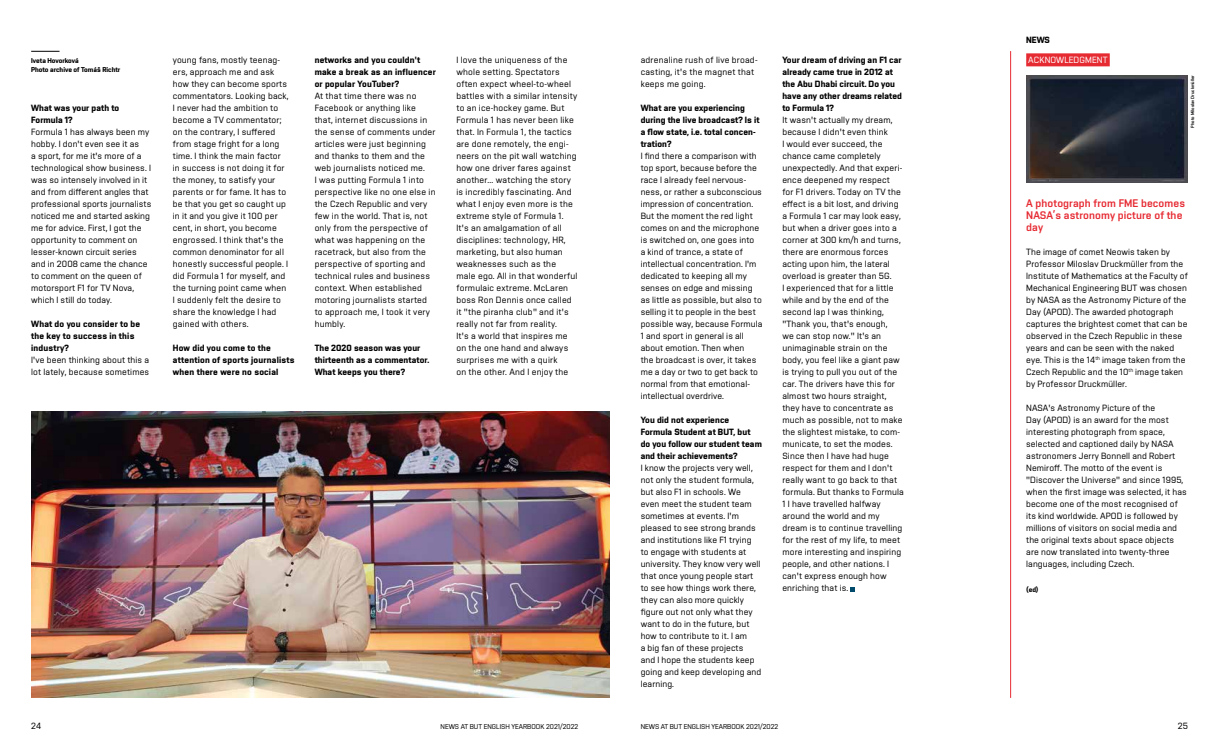
<style>
.page{position:relative;width:1219px;height:749px;background:#fff}
.page>*{position:absolute;margin:0;border:0;box-sizing:border-box;transform-origin:0 0}
.t1{font:11px/12px "Vafle VUT";letter-spacing:.01em;color:#e62a32}
.t2{font:9px/12px "Vafle Light VUT";letter-spacing:.015em;color:#000}
.t3{font:700 9px/12px "Vafle VUT";letter-spacing:.01em;color:#000}
.t4{font:9px "Vafle Light VUT";letter-spacing:.01em;color:#fff}
.t5{font:7px "Vafle Light VUT";color:#000}
.t6{font:700 7px/9px "Vafle VUT";color:#000}
.t7{font:4.5px "Vafle VUT";color:#000}
</style>
<div class="page">
<svg style="left:851px;top:587px;width:4px;height:4px"></svg>
<img style="left:31px;top:411px;width:578px;height:286px">
<hr style="left:1010px;top:51px;width:1px;height:646px;background:#e62a32">
<div style="left:1026px;top:53px;width:84px;height:13px;background:#e62a32"></div>
<img style="left:1026px;top:75px;width:162px;height:108px">
<svg style="left:31px;top:51px;width:29px;height:1px"></svg>
<p class="t6" style="left:31px;top:56px;width:91px">Iveta Hovorková<br>Photo archive of Tomáš Richtr</p>
<p class="t3" style="left:31px;top:102px;width:90px">What was your path to<br>Formula 1?</p>
<p class="t2" style="left:31px;top:126px;width:122px">Formula 1 has always been my hobby. I don't even see it as<br>a sport, for me it's more of a technological show business. I was so intensely involved in it and from different angles that professional sports journalists noticed me and started asking me for advice. First, I got the opportunity to comment on lesser-known circuit series and in 2008 came the chance to comment on the queen of motorsport F1 for TV Nova, which I still do today.</p>
<p class="t3" style="left:31px;top:318px;width:111px">What do you consider to be the key to success in this industry?</p>
<p class="t2" style="left:31px;top:354px;width:120px">I've been thinking about this a lot lately, because sometimes</p>
<p class="t2" style="left:173px;top:54px;width:117px">young fans, mostly teenag&shy;ers, approach me and ask how they can become sports commentators. Looking back,<br>I never had the ambition to become a TV commentator; on the contrary, I suffered from stage fright for a long time. I think the main factor in success is not doing it for the money, to satisfy your parents or for fame. It has to be that you get so caught up in it and you give it 100 per cent, in short, you become engrossed. I think that's the common denominator for all honestly successful people. I did Formula 1 for myself, and the turning point came when<br>I suddenly felt the desire to share the knowledge I had gained with others.</p>
<p class="t3" style="left:173px;top:342px;width:123px">How did you come to the attention of sports journalists when there were no social</p>
<p class="t3" style="left:315px;top:54px;width:123px">networks and you couldn't make a break as an influencer or popular YouTuber?</p>
<p class="t2" style="left:315px;top:90px;width:122px">At that time there was no<br>Facebook or anything like that, internet discussions in the sense of comments under articles were just beginning and thanks to them and the web journalists noticed me.<br>I was putting Formula 1 into perspective like no one else in the Czech Republic and very few in the world. That is, not only from the perspective of what was happening on the racetrack, but also from the perspective of sporting and technical rules and business context. When established motoring journalists started to approach me, I took it very humbly.</p>
<p class="t3" style="left:315px;top:342px;width:116px">The 2020 season was your thirteenth as a commentator.<br>What keeps you there?</p>
<p class="t2" style="left:456px;top:54px;width:123px">I love the uniqueness of the whole setting. Spectators often expect wheel-to-wheel battles with a similar intensity to an ice-hockey game. But<br>Formula 1 has never been like that. In Formula 1, the tactics are done remotely, the engi&shy;neers on the pit wall watching how one driver fares against another... watching the story is incredibly fascinating. And what I enjoy even more is the extreme style of Formula 1.<br>It's an amalgamation of all disciplines: technology, HR, marketing, but also human weaknesses such as the male ego. All in that wonderful formulaic extreme. McLaren boss Ron Dennis once called it "the piranha club" and it's really not far from reality.<br>It's a world that inspires me on the one hand and always surprises me with a quirk<br>on the other. And I enjoy the</p>
<p class="t2" style="left:641px;top:53px;width:118px">adrenaline rush of live broad&shy;casting, it's the magnet that keeps me going.</p>
<p class="t3" style="left:641px;top:101px;width:120px">What are you experiencing during the live broadcast? Is it a flow state, i.e. total concen&shy;tration?</p>
<p class="t2" style="left:641px;top:149px;width:123px">I find there a comparison with top sport, because before the race I already feel nervous&shy;ness, or rather a subconscious impression of concentration.<br>But the moment the red light comes on and the microphone is switched on, one goes into<br>a kind of trance, a state of intellectual concentration. I'm dedicated to keeping all my senses on edge and missing as little as possible, but also to selling it to people in the best possible way, because Formula<br>1 and sport in general is all about emotion. Then when<br>the broadcast is over, it takes me a day or two to get back to normal from that emotional&shy;intellectual overdrive.</p>
<p class="t3" style="left:641px;top:413px;width:123px">You did not experience<br>Formula Student at BUT, but do you follow our student team and their achievements?</p>
<p class="t2" style="left:641px;top:461px;width:122px">I know the projects very well, not only the student formula, but also F1 in schools. We even meet the student team sometimes at events. I'm pleased to see strong brands and institutions like F1 trying to engage with students at university. They know very well that once young people start to see how things work there, they can also more quickly figure out not only what they want to do in the future, but how to contribute to it. I am<br>a big fan of these projects<br>and I hope the students keep going and keep developing and learning.</p>
<p class="t3" style="left:782px;top:53px;width:121px">Your dream of driving an F1 car already came true in 2012 at the Abu Dhabi circuit. Do you have any other dreams related to Formula 1?</p>
<p class="t2" style="left:782px;top:113px;width:123px">It wasn't actually my dream, because I didn't even think<br>I would ever succeed, the chance came completely unexpectedly. And that experi&shy;ence deepened my respect<br>for F1 drivers. Today on TV the effect is a bit lost, and driving a Formula 1 car may look easy, but when a driver goes into a corner at 300 km/h and turns, there are enormous forces acting upon him, the lateral overload is greater than 5G.<br>I experienced that for a little while and by the end of the second lap I was thinking, "Thank you, that's enough,<br>we can stop now." It's an unimaginable strain on the body, you feel like a giant paw is trying to pull you out of the car. The drivers have this for almost two hours straight, they have to concentrate as much as possible, not to make the slightest mistake, to com&shy;municate, to set the modes.<br>Since then I have had huge respect for them and I don't really want to go back to that formula. But thanks to Formula<br>1 I have travelled halfway around the world and my dream is to continue travelling for the rest of my life, to meet more interesting and inspiring people, and other nations. I can't express enough how enriching that is.</p>
<p class="t3" style="left:1026px;top:34px;width:25px">NEWS</p>
<p class="t4" style="left:1028px;top:55px;width:81px">ACKNOWLEDGMENT</p>
<p class="t7" style="left:1190px;top:127px;width:54px;rotate:-90deg">Photo Miloslav Druckmüller</p>
<p class="t1" style="left:1026px;top:197px;width:160px">A photograph from FME becomes<br>NASA’s astronomy picture of the day</p>
<p class="t2" style="left:1026px;top:246px;width:163px">The image of comet Neowis taken by Professor Miloslav Druckmüller from the Institute of Mathematics at the Faculty of Mechanical Engineering BUT was chosen by NASA as the Astronomy Picture of the Day (APOD). The awarded photograph captures the brightest comet that can be observed in the Czech Republic in these years and can be seen with the naked eye. This is the 14<sup>th</sup> image taken from the Czech Republic and the 10<sup>th</sup> image taken by Professor Druckmüller.</p>
<p class="t2" style="left:1026px;top:402px;width:162px">NASA's Astronomy Picture of the<br>Day (APOD) is an award for the most interesting photograph from space, selected and captioned daily by NASA astronomers Jerry Bonnell and Robert Nemiroff. The motto of the event is "Discover the Universe" and since 1995, when the first image was selected, it has become one of the most recognised of its kind worldwide. APOD is followed by millions of visitors on social media and the original texts about space objects are now translated into twenty-three languages, including Czech.</p>
<p class="t6" style="left:1026px;top:584px;width:14px">(ed)</p>
<p class="t2" style="left:31px;top:719px;width:11px">24</p>
<p class="t5" style="left:441px;top:722px;width:139px">NEWS AT BUT ENGLISH YEARBOOK 2021/2022</p>
<p class="t5" style="left:641px;top:722px;width:139px">NEWS AT BUT ENGLISH YEARBOOK 2021/2022</p>
<p class="t2" style="left:1178px;top:719px;width:11px">25</p>
</div>
